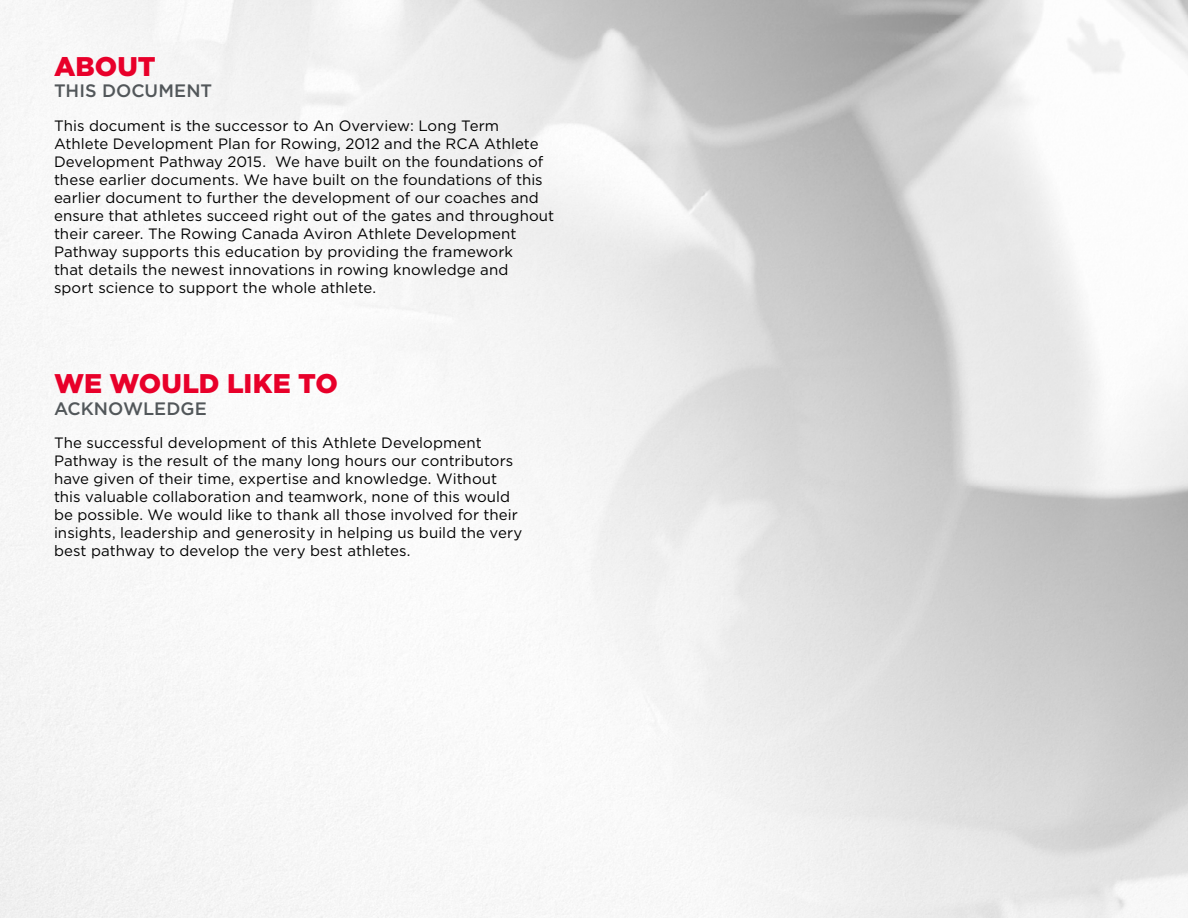
<style>
.page{position:relative;width:1188px;height:918px;background:#fff}
.page>*{position:absolute;margin:0;border:0;box-sizing:border-box;transform-origin:0 0}
.t1{font:900 27px "Gotham";color:#e8002a}
.t2{font:500 18px "Gotham";color:#52575a}
.t3{font:15px/18px "Gotham";letter-spacing:.005em;color:#000}
</style>
<div class="page">
<h1 class="t1" style="left:54px;top:47px;width:103px">ABOUT</h1>
<p class="t2" style="left:54px;top:79px;width:160px">THIS DOCUMENT</p>
<p class="t3" style="left:54px;top:116px;width:502px">This document is the successor to An Overview: Long Term Athlete Development Plan for Rowing, 2012 and the RCA Athlete Development Pathway 2015. We have built on the foundations of these earlier documents. We have built on the foundations of this earlier document to further the development of our coaches and ensure that athletes succeed right out of the gates and throughout their career. The Rowing Canada Aviron Athlete Development Pathway supports this education by providing the framework<br>that details the newest innovations in rowing knowledge and<br>sport science to support the whole athlete.</p>
<h1 class="t1" style="left:54px;top:365px;width:286px">WE WOULD LIKE TO</h1>
<p class="t2" style="left:54px;top:397px;width:154px">ACKNOWLEDGE</p>
<p class="t3" style="left:54px;top:433px;width:470px">The successful development of this Athlete Development Pathway is the result of the many long hours our contributors have given of their time, expertise and knowledge. Without this valuable collaboration and teamwork, none of this would be possible. We would like to thank all those involved for their insights, leadership and generosity in helping us build the very best pathway to develop the very best athletes.</p>
</div>
